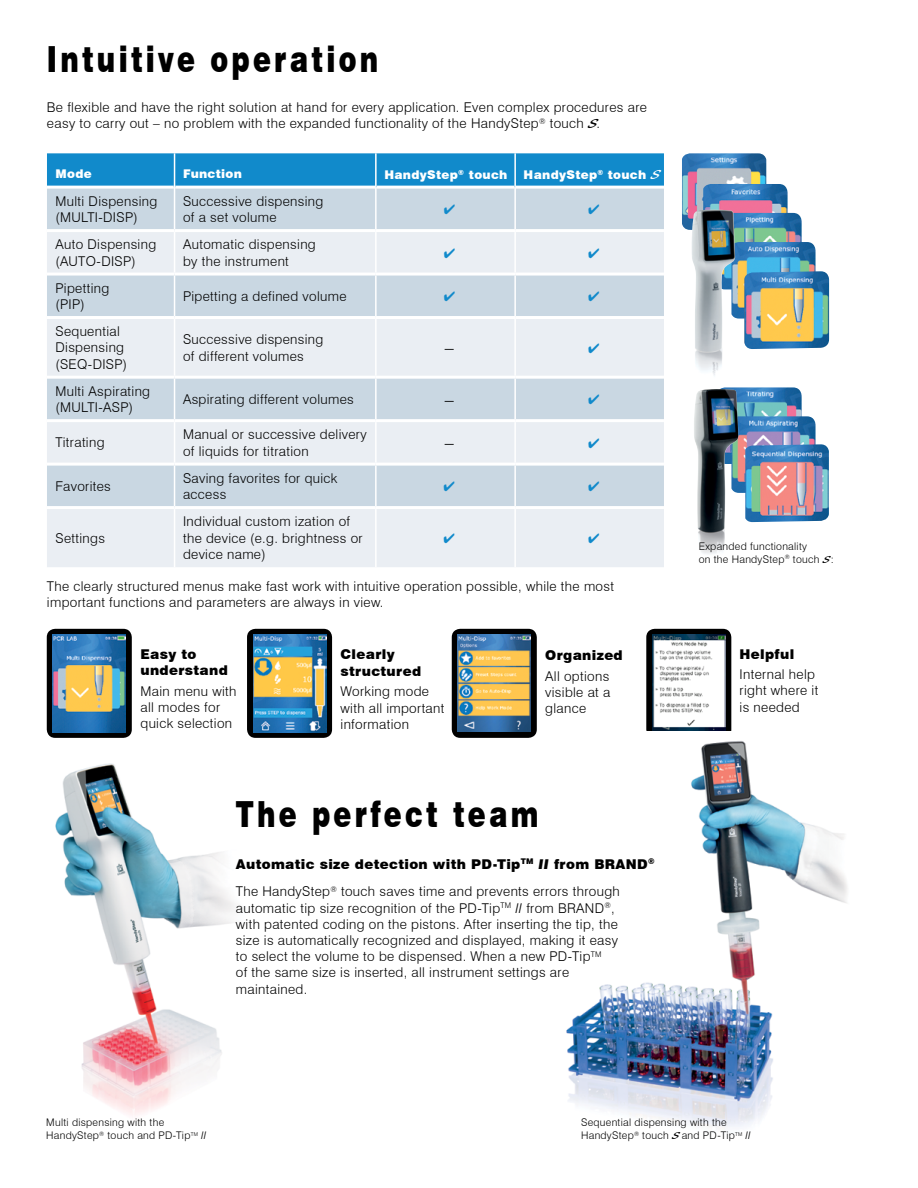
<style>
.page{position:relative;width:918px;height:1188px;background:#fff}
.page>*{position:absolute;margin:0;border:0;box-sizing:border-box;transform-origin:0 0}
.t1{font:900 36px "Swiss 721 BT";letter-spacing:.12em;color:#000;scale:.75 1}
.t2{font:300 18px "Swiss 721 BT";color:#000}
.t3{font:300 13.5px/16.2px "Swiss 721 BT";letter-spacing:.025em;color:#000}
.t4{font:900 13.5px/16.2px "Swiss 721 BT";letter-spacing:.025em;color:#000}
.t5{font:900 12px "Swiss 721 BT";letter-spacing:.025em;color:#fff}
.t6{font:300 10.5px/12.6px "Swiss 721 BT";letter-spacing:.025em;color:#000}
.s1{font-family:"Blacklight D";font-weight:400;font-style:italic}
.s2{font-family:"Blacklight D";font-weight:400;font-style:italic;font-size:13.5px}
.s3{font-weight:900}
.s4{font-weight:900;font-style:italic}
.s5{font-style:italic}
</style>
<div class="page">
<div style="left:47px;top:629px;width:85px;height:109px;background:#000;border-radius:9px"></div>
<img style="left:53px;top:634px;width:73px;height:98px">
<div style="left:646px;top:629px;width:85px;height:109px;background:#000;border-radius:9px"></div>
<img style="left:652px;top:635px;width:73px;height:97px">
<div style="left:452px;top:629px;width:85px;height:109px;background:#000;border-radius:9px"></div>
<img style="left:458px;top:634px;width:73px;height:98px">
<div style="left:247px;top:629px;width:85px;height:109px;background:#000;border-radius:9px"></div>
<img style="left:253px;top:634px;width:74px;height:98px">
<img style="left:682px;top:153px;width:84px;height:77px">
<img style="left:703px;top:184px;width:85px;height:29px">
<img style="left:735px;top:213px;width:67px;height:29px">
<img style="left:735px;top:242px;width:81px;height:77px">
<img style="left:744px;top:271px;width:85px;height:78px">
<img style="left:720px;top:387px;width:82px;height:29px">
<img style="left:738px;top:416px;width:78px;height:77px">
<img style="left:745px;top:444px;width:84px;height:78px">
<img style="left:694px;top:389px;width:44px;height:165px">
<img style="left:55px;top:763px;width:180px;height:353px">
<img style="left:566px;top:732px;width:281px;height:396px">
<img style="left:691px;top:210px;width:44px;height:166px">
<div style="left:47px;top:153px;width:617px;height:33px;background:#118acb"></div>
<div style="left:47px;top:189px;width:617px;height:40px;background:#c9d7e2"></div>
<svg style="left:47px;top:232px;width:617px;height:335px;fill:#eaeef3"></svg>
<hr style="left:174px;top:153px;width:1px;height:34px;background:#fff">
<hr style="left:375px;top:153px;width:2px;height:34px;background:#fff">
<hr style="left:514px;top:153px;width:2px;height:34px;background:#fff">
<hr style="left:174px;top:187px;width:1px;height:42px;background:#fff">
<hr style="left:375px;top:187px;width:2px;height:42px;background:#fff">
<hr style="left:514px;top:187px;width:2px;height:42px;background:#fff">
<hr style="left:174px;top:232px;width:1px;height:41px;background:#fff">
<hr style="left:375px;top:232px;width:2px;height:41px;background:#fff">
<hr style="left:514px;top:232px;width:2px;height:41px;background:#fff">
<hr style="left:174px;top:276px;width:1px;height:40px;background:#fff">
<hr style="left:375px;top:276px;width:2px;height:40px;background:#fff">
<hr style="left:514px;top:276px;width:2px;height:40px;background:#fff">
<hr style="left:174px;top:319px;width:1px;height:57px;background:#fff">
<hr style="left:375px;top:319px;width:2px;height:57px;background:#fff">
<hr style="left:514px;top:319px;width:2px;height:57px;background:#fff">
<hr style="left:174px;top:379px;width:1px;height:40px;background:#fff">
<hr style="left:375px;top:379px;width:2px;height:40px;background:#fff">
<hr style="left:514px;top:379px;width:2px;height:40px;background:#fff">
<hr style="left:174px;top:422px;width:1px;height:41px;background:#fff">
<hr style="left:375px;top:422px;width:2px;height:41px;background:#fff">
<hr style="left:514px;top:422px;width:2px;height:41px;background:#fff">
<hr style="left:174px;top:466px;width:1px;height:40px;background:#fff">
<hr style="left:375px;top:466px;width:2px;height:40px;background:#fff">
<hr style="left:514px;top:466px;width:2px;height:40px;background:#fff">
<hr style="left:174px;top:509px;width:1px;height:58px;background:#fff">
<hr style="left:375px;top:509px;width:2px;height:58px;background:#fff">
<hr style="left:514px;top:509px;width:2px;height:58px;background:#fff">
<hr style="left:47px;top:273px;width:128px;height:3px;background:#fff">
<hr style="left:175px;top:273px;width:201px;height:3px;background:#fff">
<hr style="left:376px;top:273px;width:139px;height:3px;background:#fff">
<hr style="left:515px;top:273px;width:149px;height:3px;background:#fff">
<hr style="left:47px;top:316px;width:128px;height:3px;background:#fff">
<hr style="left:175px;top:316px;width:201px;height:3px;background:#fff">
<hr style="left:376px;top:316px;width:139px;height:3px;background:#fff">
<hr style="left:515px;top:316px;width:149px;height:3px;background:#fff">
<hr style="left:47px;top:376px;width:128px;height:3px;background:#fff">
<hr style="left:175px;top:376px;width:201px;height:3px;background:#fff">
<hr style="left:376px;top:376px;width:139px;height:3px;background:#fff">
<hr style="left:515px;top:376px;width:149px;height:3px;background:#fff">
<hr style="left:47px;top:419px;width:128px;height:3px;background:#fff">
<hr style="left:175px;top:419px;width:201px;height:3px;background:#fff">
<hr style="left:376px;top:419px;width:139px;height:3px;background:#fff">
<hr style="left:515px;top:419px;width:149px;height:3px;background:#fff">
<hr style="left:47px;top:463px;width:128px;height:3px;background:#fff">
<hr style="left:175px;top:463px;width:201px;height:3px;background:#fff">
<hr style="left:376px;top:463px;width:139px;height:3px;background:#fff">
<hr style="left:515px;top:463px;width:149px;height:3px;background:#fff">
<hr style="left:47px;top:506px;width:128px;height:3px;background:#fff">
<hr style="left:175px;top:506px;width:201px;height:3px;background:#fff">
<hr style="left:376px;top:506px;width:139px;height:3px;background:#fff">
<hr style="left:515px;top:506px;width:149px;height:3px;background:#fff">
<svg style="left:444px;top:205px;width:11px;height:10px"></svg>
<svg style="left:589px;top:205px;width:10px;height:10px"></svg>
<svg style="left:444px;top:248px;width:11px;height:10px"></svg>
<svg style="left:589px;top:248px;width:10px;height:10px"></svg>
<svg style="left:444px;top:292px;width:11px;height:9px"></svg>
<svg style="left:589px;top:292px;width:10px;height:9px"></svg>
<svg style="left:589px;top:343px;width:10px;height:10px"></svg>
<svg style="left:589px;top:395px;width:10px;height:10px"></svg>
<svg style="left:589px;top:438px;width:10px;height:10px"></svg>
<svg style="left:444px;top:482px;width:11px;height:10px"></svg>
<svg style="left:589px;top:482px;width:10px;height:10px"></svg>
<svg style="left:444px;top:533px;width:11px;height:10px"></svg>
<svg style="left:589px;top:533px;width:10px;height:10px"></svg>
<h1 class="t1" style="left:47px;top:38px;width:443px">Intuitive operation</h1>
<p class="t3" style="left:47px;top:99px;width:602px">Be flexible and have the right solution at hand for every application. Even complex procedures are easy to carry out – no problem with the expanded functionality of the HandyStep<sup>®</sup> touch <span class="s1">S</span>.</p>
<p class="t5" style="left:55px;top:167px;width:38px">Mode</p>
<p class="t5" style="left:183px;top:167px;width:60px">Function</p>
<p class="t5" style="left:384px;top:167px;width:125px">HandyStep<sup>®</sup> touch</p>
<p class="t5" style="left:524px;top:167px;width:141px">HandyStep<sup>®</sup> touch <span class="s2">S</span></p>
<p class="t3" style="left:55px;top:193px;width:103px">Multi Dispensing (MULTI-DISP)</p>
<p class="t3" style="left:183px;top:193px;width:142px">Successive dispensing of a set volume</p>
<p class="t3" style="left:55px;top:236px;width:102px">Auto Dispensing (AUTO-DISP)</p>
<p class="t3" style="left:183px;top:236px;width:134px">Automatic dispensing by the instrument</p>
<p class="t3" style="left:55px;top:280px;width:55px">Pipetting (PIP)</p>
<p class="t3" style="left:183px;top:288px;width:165px">Pipetting a defined volume</p>
<p class="t3" style="left:55px;top:323px;width:73px">Sequential<br>Dispensing (SEQ-DISP)</p>
<p class="t3" style="left:183px;top:331px;width:142px">Successive dispensing of different volumes</p>
<h2 class="t2" style="left:445px;top:337px;width:10px">–</h2>
<p class="t3" style="left:55px;top:383px;width:96px">Multi Aspirating (MULTI-ASP)</p>
<p class="t3" style="left:183px;top:391px;width:172px">Aspirating different volumes</p>
<h2 class="t2" style="left:445px;top:388px;width:10px">–</h2>
<p class="t3" style="left:55px;top:434px;width:51px">Titrating</p>
<p class="t3" style="left:183px;top:426px;width:185px">Manual or successive delivery of liquids for titration</p>
<h2 class="t2" style="left:445px;top:432px;width:10px">–</h2>
<p class="t3" style="left:55px;top:478px;width:57px">Favorites</p>
<p class="t3" style="left:183px;top:470px;width:156px">Saving favorites for quick access</p>
<p class="t3" style="left:55px;top:530px;width:51px">Settings</p>
<p class="t3" style="left:183px;top:513px;width:181px">Individual custom ization of the device (e.g. brightness or device name)</p>
<p class="t3" style="left:47px;top:578px;width:569px">The clearly structured menus make fast work with intuitive operation possible, while the most important functions and parameters are always in view.</p>
<p class="t4" style="left:141px;top:646px;width:89px">Easy to understand</p>
<p class="t3" style="left:141px;top:683px;width:97px">Main menu with all modes for quick selection</p>
<p class="t4" style="left:341px;top:646px;width:82px">Clearly structured</p>
<p class="t3" style="left:341px;top:683px;width:105px">Working mode with all important information</p>
<p class="t4" style="left:545px;top:647px;width:79px">Organized</p>
<p class="t3" style="left:545px;top:668px;width:67px;text-align:justify">All options visible at a glance</p>
<h1 class="t1" style="left:236px;top:792px;width:405px">The perfect team</h1>
<p class="t3" style="left:236px;top:850px;width:420px;line-height:27.6px"><span class="s3">Automatic size detection with PD-Tip</span><sup>TM</sup> <span class="s4">II</span> <span class="s3">from BRAND</span><sup>®<br></sup>The HandyStep<sup>®</sup> touch saves time and prevents errors through</p>
<p class="t3" style="left:236px;top:900px;width:384px">automatic tip size recognition of the PD-Tip<sup>TM</sup> <span class="s5">II</span> from BRAND<sup>®</sup>, with patented coding on the pistons. After inserting the tip, the size is automatically recognized and displayed, making it easy to select the volume to be dispensed. When a new PD-Tip<sup>TM<br></sup>of the same size is inserted, all instrument settings are maintained.</p>
<p class="t6" style="left:699px;top:540px;width:137px">Expanded functionality<br>on the HandyStep<sup>®</sup> touch <span class="s1">S</span>:</p>
<p class="t4" style="left:740px;top:646px;width:56px">Helpful</p>
<p class="t3" style="left:740px;top:666px;width:80px">Internal help right where it is needed</p>
<p class="t6" style="left:46px;top:1116px;width:161px">Multi dispensing with the<br>HandyStep<sup>®</sup> touch and PD-Tip<sup>TM</sup> <span class="s5">II</span></p>
<p class="t6" style="left:581px;top:1116px;width:171px">Sequential dispensing with the<br>HandyStep<sup>®</sup> touch <span class="s1">S</span> and PD-Tip<sup>TM</sup> <span class="s5">II</span></p>
</div>
